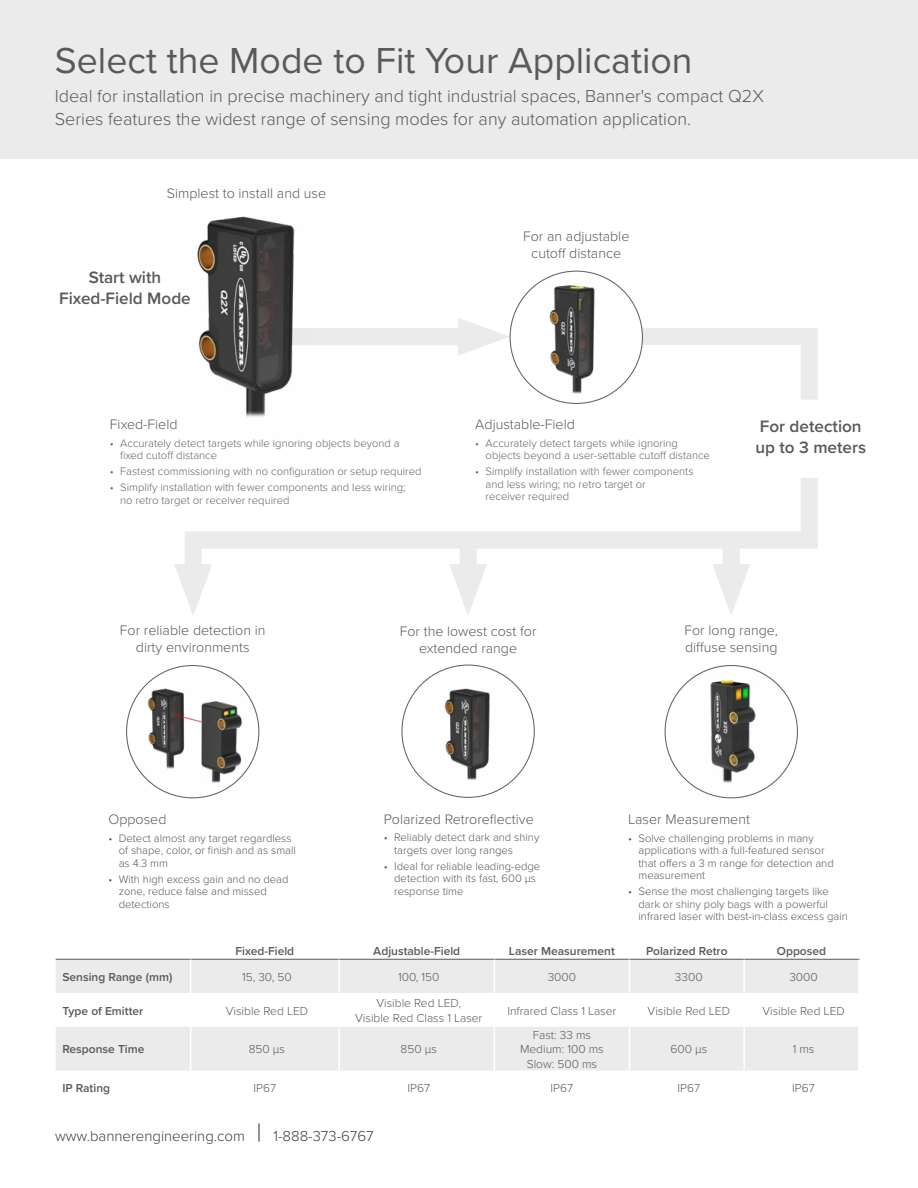
<style>
.page{position:relative;width:918px;height:1188px;background:#fff}
.page>*{position:absolute;margin:0;border:0;box-sizing:border-box;transform-origin:0 0}
.t1{font:37.5px "Proxima Nova";color:#58595b}
.t2{font:300 18px/22.5px "Proxima Nova";color:#58595b}
.t3{font:600 17.1px/21.3px "Proxima Nova";color:#58595b;text-align:center}
.t4{font:300 15px "Proxima Nova";color:#414042}
.t5{font:300 14.25px/17.1px "Proxima Nova";color:#58595b;text-align:center}
.t6{font:300 12px/14.4px "Proxima Nova";color:#58595b;text-align:center}
.t7{font:600 12px "Proxima Nova";color:#58595b}
.t8{font:300 11.25px/12.6px "Proxima Nova";color:#58595b}
.t9{font:300 11.25px/12.6px "Proxima Nova";color:#636466}
.s1{font-size:25.5px}
</style>
<div class="page">
<div style="left:271px;top:328px;width:208px;height:17px;background:#ebebec"></div>
<svg style="left:458px;top:318px;width:52px;height:37px"></svg>
<img style="left:197px;top:216px;width:98px;height:201px">
<div style="left:0;top:0;width:918px;height:159px;background:#ebebec"></div>
<svg style="left:56px;top:960px;width:802px;height:110px;fill:#ebebec"></svg>
<hr style="left:56px;top:959px;width:135px;height:1px;background:#58595b">
<hr style="left:191px;top:959px;width:148px;height:1px;background:#58595b">
<hr style="left:339px;top:959px;width:155px;height:1px;background:#58595b">
<hr style="left:494px;top:959px;width:135px;height:1px;background:#58595b">
<hr style="left:629px;top:959px;width:115px;height:1px;background:#58595b">
<hr style="left:744px;top:959px;width:116px;height:1px;background:#58595b">
<hr style="left:338px;top:960px;width:2px;height:33px;background:#fff">
<hr style="left:629px;top:960px;width:1px;height:33px;background:#fff">
<hr style="left:743px;top:960px;width:2px;height:33px;background:#fff">
<hr style="left:338px;top:993px;width:2px;height:34px;background:#fff">
<hr style="left:629px;top:993px;width:1px;height:34px;background:#fff">
<hr style="left:743px;top:993px;width:2px;height:34px;background:#fff">
<hr style="left:338px;top:1027px;width:2px;height:43px;background:#fff">
<hr style="left:629px;top:1027px;width:1px;height:43px;background:#fff">
<hr style="left:743px;top:1027px;width:2px;height:43px;background:#fff">
<hr style="left:494px;top:960px;width:1px;height:33px;background:#fff">
<hr style="left:494px;top:993px;width:1px;height:34px;background:#fff">
<hr style="left:494px;top:1027px;width:1px;height:43px;background:#fff">
<hr style="left:190px;top:960px;width:1px;height:33px;background:#fff">
<hr style="left:190px;top:993px;width:1px;height:34px;background:#fff">
<hr style="left:190px;top:1027px;width:1px;height:43px;background:#fff">
<svg style="left:613px;top:319px;width:205px;height:81px"></svg>
<div style="left:510px;top:271px;width:132px;height:132px;background:#fff;border-radius:50%"></div>
<img style="left:437px;top:672px;width:62px;height:119px">
<img style="left:540px;top:279px;width:73px;height:123px">
<img style="left:689px;top:665px;width:85px;height:134px">
<svg style="left:185px;top:478px;width:633px;height:86px"></svg>
<svg style="left:174px;top:564px;width:38px;height:51px"></svg>
<img style="left:137px;top:683px;width:114px;height:109px">
<div style="left:460px;top:537px;width:17px;height:48px;background:#ebebec"></div>
<svg style="left:449px;top:564px;width:38px;height:51px"></svg>
<div style="left:723px;top:537px;width:17px;height:48px;background:#ebebec"></div>
<svg style="left:713px;top:564px;width:37px;height:51px"></svg>
<h1 class="t1" style="left:55px;top:32px;width:639px">Select the Mode to Fit Your Application</h1>
<h2 class="t2" style="left:55px;top:84px;width:711px">Ideal for installation in precise machinery and tight industrial spaces, Banner's compact Q2X<br>Series features the widest range of sensing modes for any automation application.</h2>
<p class="t5" style="left:167px;top:184px;width:161px">Simplest to install and use</p>
<h3 class="t3" style="left:59px;top:266px;width:133px">Start with<br>Fixed-Field Mode</h3>
<p class="t5" style="left:110px;top:415px;width:69px">Fixed-Field</p>
<p class="t9" style="left:120px;top:436px;width:281px;text-indent:-10px">• Accurately detect targets while ignoring objects beyond a fixed cutoff distance</p>
<p class="t9" style="left:110px;top:464px;width:313px">• Fastest commissioning with no configuration or setup required</p>
<p class="t9" style="left:120px;top:480px;width:287px;text-indent:-10px">• Simplify installation with fewer components and less wiring; no retro target or receiver required</p>
<p class="t5" style="left:523px;top:227px;width:108px">For an adjustable cutoff distance</p>
<p class="t5" style="left:475px;top:415px;width:101px">Adjustable-Field</p>
<p class="t9" style="left:486px;top:436px;width:226px;text-indent:-10px">• Accurately detect targets while ignoring objects beyond a user-settable cutoff distance</p>
<p class="t9" style="left:486px;top:464px;width:209px;text-indent:-10px">• Simplify installation with fewer components and less wiring; no retro target or<br>receiver required</p>
<h3 class="t3" style="left:755px;top:415px;width:112px;text-align:left">For detection up to 3 meters</h3>
<p class="t5" style="left:120px;top:621px;width:147px">For reliable detection in dirty environments</p>
<p class="t5" style="left:108px;top:810px;width:60px">Opposed</p>
<p class="t8" style="left:119px;top:831px;width:179px;text-indent:-10px">• Detect almost any target regardless of shape, color, or finish and as small as 4.3 mm</p>
<p class="t8" style="left:119px;top:872px;width:171px;text-indent:-10px">• With high excess gain and no dead zone, reduce false and missed detections</p>
<p class="t5" style="left:400px;top:622px;width:138px">For the lowest cost for extended range</p>
<p class="t5" style="left:384px;top:810px;width:151px">Polarized Retroreflective</p>
<p class="t8" style="left:394px;top:831px;width:147px;text-indent:-10px">• Reliably detect dark and shiny targets over long ranges</p>
<p class="t8" style="left:394px;top:859px;width:148px;text-indent:-10px">• Ideal for reliable leading-edge detection with its fast, 600 μs response time</p>
<p class="t5" style="left:684px;top:621px;width:95px;text-align:left">For long range, diffuse sensing</p>
<p class="t5" style="left:628px;top:810px;width:123px">Laser Measurement</p>
<p class="t8" style="left:639px;top:831px;width:197px;text-indent:-10px">• Solve challenging problems in many applications with a full-featured sensor that offers a 3 m range for detection and measurement</p>
<p class="t8" style="left:639px;top:885px;width:211px;text-indent:-10px">• Sense the most challenging targets like dark or shiny poly bags with a powerful infrared laser with best-in-class excess gain</p>
<p class="t7" style="left:236px;top:942px;width:60px">Fixed-Field</p>
<p class="t7" style="left:373px;top:942px;width:88px">Adjustable-Field</p>
<p class="t7" style="left:509px;top:942px;width:107px">Laser Measurement</p>
<p class="t7" style="left:646px;top:942px;width:83px">Polarized Retro</p>
<p class="t7" style="left:777px;top:942px;width:51px">Opposed</p>
<p class="t7" style="left:62px;top:968px;width:111px">Sensing Range (mm)</p>
<p class="t6" style="left:242px;top:969px;width:51px">15, 30, 50</p>
<p class="t6" style="left:398px;top:969px;width:43px">100, 150</p>
<p class="t6" style="left:548px;top:969px;width:30px">3000</p>
<p class="t6" style="left:675px;top:969px;width:29px">3300</p>
<p class="t6" style="left:789px;top:969px;width:30px">3000</p>
<p class="t7" style="left:62px;top:1002px;width:82px">Type of Emitter</p>
<p class="t6" style="left:226px;top:1003px;width:84px">Visible Red LED</p>
<p class="t6" style="left:355px;top:996px;width:129px">Visible Red LED,<br>Visible Red Class 1 Laser</p>
<p class="t6" style="left:507px;top:1003px;width:110px">Infrared Class 1 Laser</p>
<p class="t6" style="left:648px;top:1003px;width:84px">Visible Red LED</p>
<p class="t6" style="left:762px;top:1003px;width:84px">Visible Red LED</p>
<p class="t7" style="left:62px;top:1040px;width:84px">Response Time</p>
<p class="t6" style="left:249px;top:1041px;width:38px">850 μs</p>
<p class="t6" style="left:401px;top:1041px;width:38px">850 μs</p>
<p class="t6" style="left:520px;top:1027px;width:85px">Fast: 33 ms<br>Medium: 100 ms<br>Slow: 500 ms</p>
<p class="t6" style="left:670px;top:1041px;width:38px">600 μs</p>
<p class="t6" style="left:793px;top:1041px;width:23px">1 ms</p>
<p class="t7" style="left:62px;top:1079px;width:49px">IP Rating</p>
<p class="t6" style="left:254px;top:1080px;width:24px">IP67</p>
<p class="t6" style="left:408px;top:1080px;width:24px">IP67</p>
<p class="t6" style="left:551px;top:1080px;width:24px">IP67</p>
<p class="t6" style="left:678px;top:1080px;width:24px">IP67</p>
<p class="t6" style="left:792px;top:1080px;width:24px">IP67</p>
<h3 class="t4" style="left:55px;top:1125px;width:320px">www.bannerengineering.com <span class="s1">|</span> 1-888-373-6767</h3>
</div>
